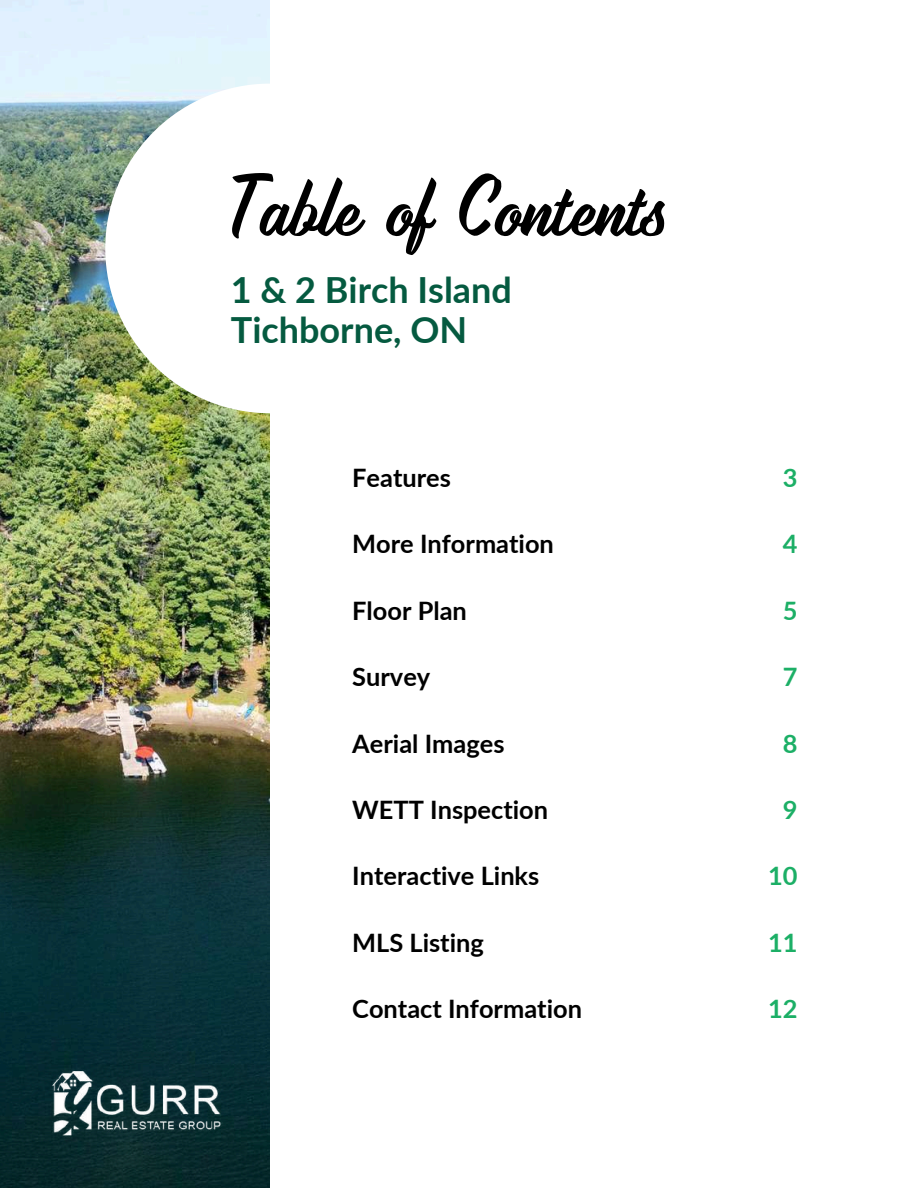
<style>
.page{position:relative;width:918px;height:1188px;background:#fff}
.page>*{position:absolute;margin:0;border:0;box-sizing:border-box;transform-origin:0 0}
.t1{font:78px "Alios Script A";color:#000}
.t2{font:700 36px/39.3px "Lato";color:#055a40}
.t3{font:700 25.35px "Lato";color:#000}
.t4{font:700 25.35px "Lato";color:#1caf66}
</style>
<div class="page">
<img style="left:0;top:0;width:270px;height:1188px">
<img style="left:105px;top:84px;width:165px;height:329px">
<img style="left:40px;top:1064px;width:191px;height:80px">
<h1 class="t1" style="left:231px;top:162px;width:440px">Table of Contents</h1>
<h2 class="t2" style="left:231px;top:270px;width:283px">1 &amp; 2 Birch Island<br>Tichborne, ON</h2>
<p class="t3" style="left:352px;top:462px;width:100px">Features</p>
<p class="t4" style="left:783px;top:462px;width:16px">3</p>
<p class="t3" style="left:352px;top:528px;width:203px">More Information</p>
<p class="t4" style="left:783px;top:528px;width:16px">4</p>
<p class="t3" style="left:352px;top:595px;width:116px">Floor Plan</p>
<p class="t4" style="left:783px;top:595px;width:16px">5</p>
<p class="t3" style="left:352px;top:661px;width:80px">Survey</p>
<p class="t4" style="left:783px;top:661px;width:16px">7</p>
<p class="t3" style="left:352px;top:728px;width:154px">Aerial Images</p>
<p class="t4" style="left:783px;top:728px;width:16px">8</p>
<p class="t3" style="left:352px;top:794px;width:197px">WETT Inspection</p>
<p class="t4" style="left:783px;top:794px;width:16px">9</p>
<p class="t3" style="left:352px;top:860px;width:189px">Interactive Links</p>
<p class="t4" style="left:768px;top:860px;width:31px">10</p>
<p class="t3" style="left:352px;top:927px;width:133px">MLS Listing</p>
<p class="t4" style="left:768px;top:927px;width:31px">11</p>
<p class="t3" style="left:352px;top:993px;width:231px">Contact Information</p>
<p class="t4" style="left:768px;top:993px;width:31px">12</p>
</div>
